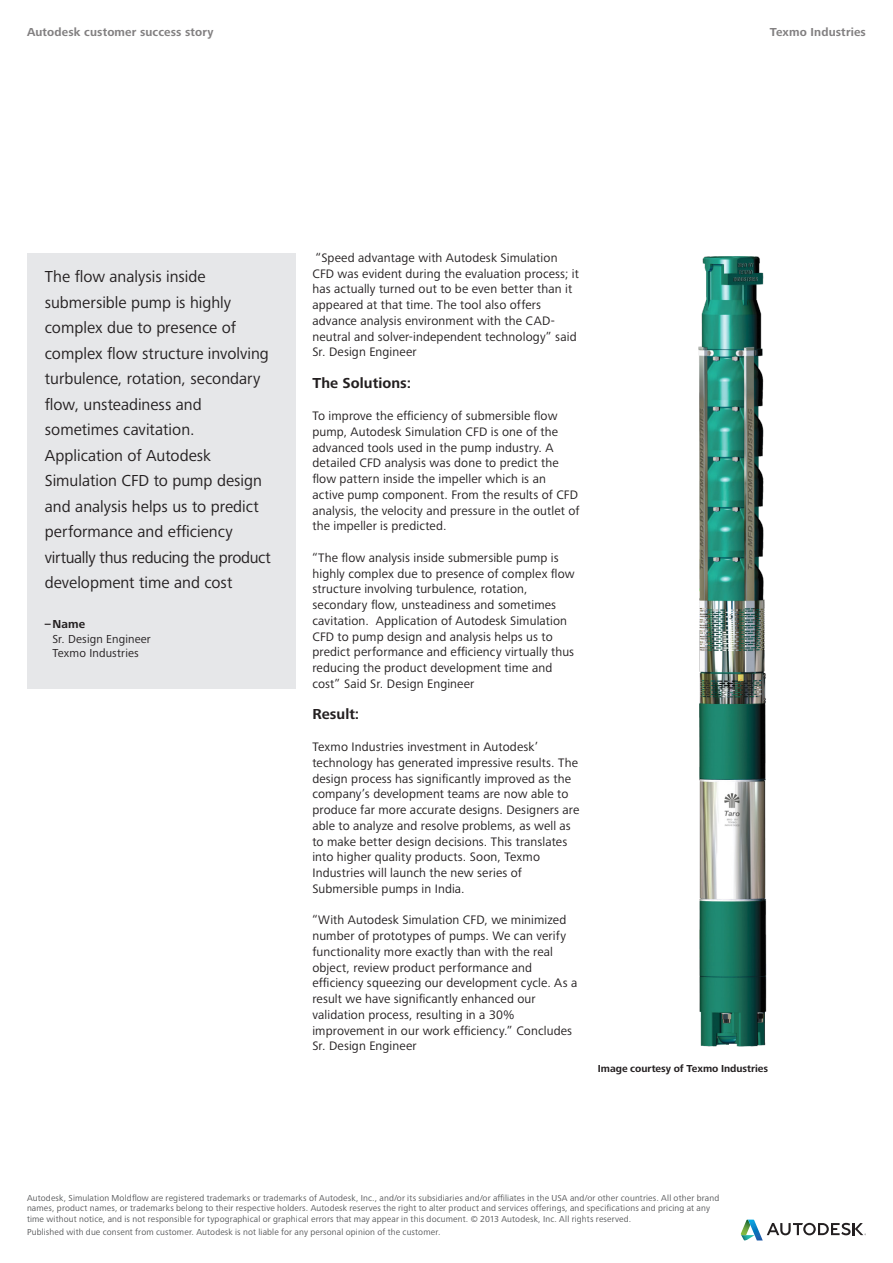
<style>
.page{position:relative;width:893px;height:1263px;background:#fff}
.page>*{position:absolute;margin:0;border:0;box-sizing:border-box;transform-origin:0 0}
.Quote_-_Front_Sideba{font:16.5px/25.5px "Frutiger Next LTW1 G";color:#231f20}
.Body_-_Text{font:700 15px "Frutiger Next LTW1 G";letter-spacing:.005em;color:#231f20}
.Body_-_Subhead{font:700 15px "Frutiger Next LTW1 G";letter-spacing:.005em;color:#231f20}
.Body_-_Subhead-2{font:12.75px/15.8px "Frutiger Next LTW1 G";letter-spacing:.01em;color:#231f20}
.Body_-_Text-2{font:12.75px/15.8px "Frutiger Next LTW1 G";letter-spacing:.01em;color:#231f20}
.t1{font:700 12px "Frutiger Next LTW1 G";letter-spacing:.01em;color:#828081}
.Quote_-_Front_Sideba-2{font:12px/14.4px "Frutiger Next LTW1 G";letter-spacing:.015em;color:#231f20}
.Body_-_Text-3{font:700 10.5px "Frutiger Next LTW1 G";letter-spacing:-.005em;color:#231f20}
.Tradegraph{font:9px/10.5px "Frutiger Next LTW1 G";letter-spacing:.015em;color:#57585a}
.s1{font-weight:700}
</style>
<div class="page">
<img style="left:698px;top:256px;width:69px;height:791px">
<div style="left:27px;top:253px;width:268px;height:435px;background:#e6e7e9"></div>
<svg style="left:741px;top:1219px;width:125px;height:21px"></svg>
<p class="t1" style="left:27px;top:25px;width:188px">Autodesk customer success story</p>
<p class="t1" style="left:770px;top:25px;width:98px">Texmo Industries</p>
<p class="Quote_-_Front_Sideba" style="left:45px;top:265px;width:228px">The flow analysis inside submersible pump is highly complex due to presence of complex flow structure involving turbulence, rotation, secondary flow, unsteadiness and sometimes cavitation.<br>Application of Autodesk<br>Simulation CFD to pump design and analysis helps us to predict performance and efficiency virtually thus reducing the product development time and cost</p>
<p class="Quote_-_Front_Sideba-2" style="left:52px;top:617px;width:100px;text-indent:-8px"><span class="s1">–Name<br></span>Sr. Design Engineer<br>Texmo Industries</p>
<p class="Body_-_Text-2" style="left:312px;top:250px;width:268px">“Speed advantage with Autodesk Simulation<br>CFD was evident during the evaluation process; it has actually turned out to be even better than it appeared at that time. The tool also offers advance analysis environment with the CAD&shy;neutral and solver-independent technology” said Sr. Design Engineer</p>
<p class="Body_-_Text" style="left:312px;top:375px;width:100px">The Solutions:</p>
<p class="Body_-_Subhead-2" style="left:312px;top:408px;width:269px">To improve the efficiency of submersible flow pump, Autodesk Simulation CFD is one of the advanced tools used in the pump industry. A detailed CFD analysis was done to predict the flow pattern inside the impeller which is an active pump component. From the results of CFD analysis, the velocity and pressure in the outlet of the impeller is predicted.</p>
<p class="Body_-_Subhead-2" style="left:312px;top:550px;width:264px">“The flow analysis inside submersible pump is highly complex due to presence of complex flow structure involving turbulence, rotation, secondary flow, unsteadiness and sometimes cavitation. Application of Autodesk Simulation CFD to pump design and analysis helps us to predict performance and efficiency virtually thus reducing the product development time and cost” Said Sr. Design Engineer</p>
<p class="Body_-_Subhead" style="left:312px;top:706px;width:48px">Result:</p>
<p class="Body_-_Subhead-2" style="left:312px;top:739px;width:269px">Texmo Industries investment in Autodesk’ technology has generated impressive results. The design process has significantly improved as the company’s development teams are now able to produce far more accurate designs. Designers are able to analyze and resolve problems, as well as to make better design decisions. This translates into higher quality products. Soon, Texmo Industries will launch the new series of Submersible pumps in India.</p>
<p class="Body_-_Subhead-2" style="left:312px;top:912px;width:267px">“With Autodesk Simulation CFD, we minimized number of prototypes of pumps. We can verify functionality more exactly than with the real object, review product performance and efficiency squeezing our development cycle. As a result we have significantly enhanced our validation process, resulting in a 30% improvement in our work efficiency.” Concludes Sr. Design Engineer</p>
<p class="Body_-_Text-3" style="left:598px;top:1062px;width:172px">Image courtesy of Texmo Industries</p>
<p class="Tradegraph" style="left:27px;top:1193px;width:694px">Autodesk, Simulation Moldflow are registered trademarks or trademarks of Autodesk, Inc., and/or its subsidiaries and/or affiliates in the USA and/or other countries. All other brand names, product names, or trademarks belong to their respective holders. Autodesk reserves the right to alter product and services offerings, and specifications and pricing at any time without notice, and is not responsible for typographical or graphical errors that may appear in this document. © 2013 Autodesk, Inc. All rights reserved.</p>
<p class="Tradegraph" style="left:27px;top:1227px;width:415px">Published with due consent from customer. Autodesk is not liable for any personal opinion of the customer.</p>
</div>
